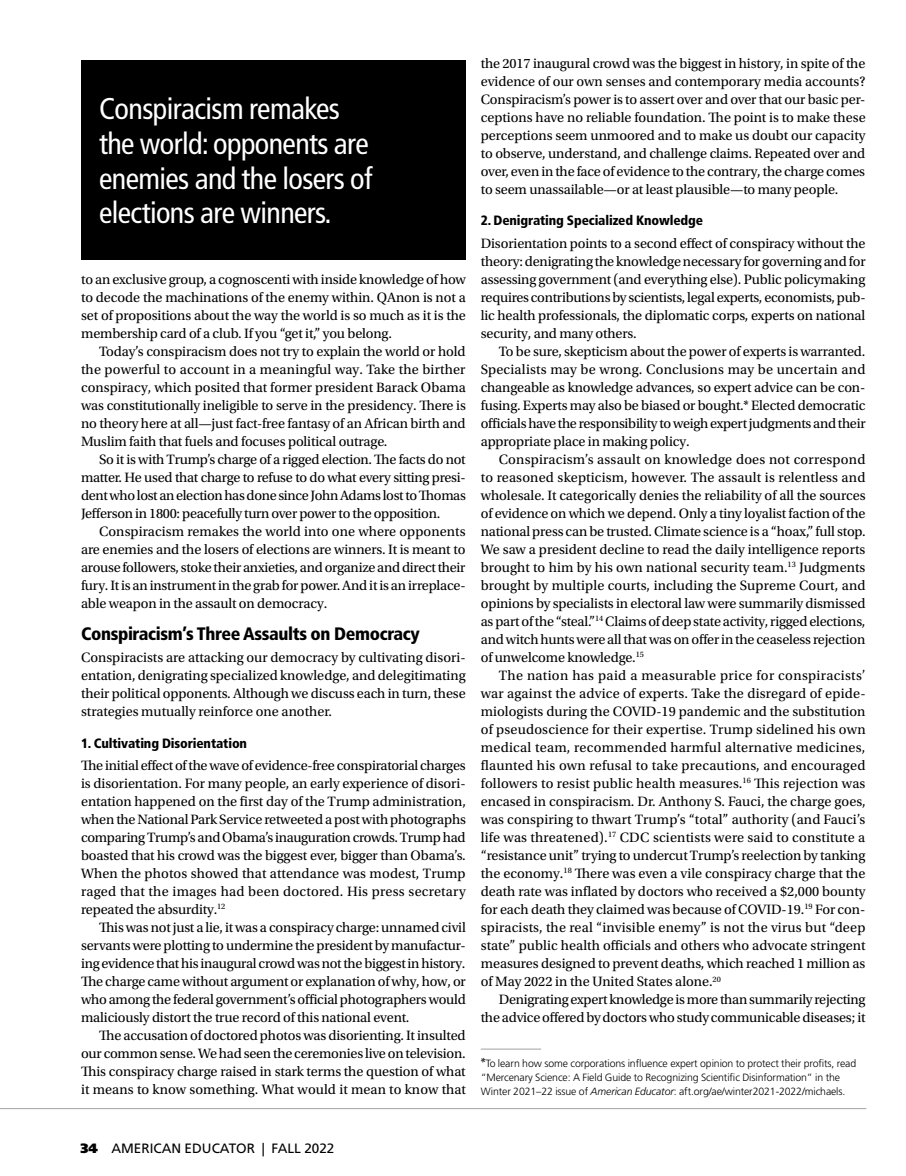
<style>
.page{position:relative;width:906px;height:1176px;background:#fff}
.page>*{position:absolute;margin:0;border:0;box-sizing:border-box;transform-origin:0 0}
.t1{font:condensed 30px/34.5px "Frutiger LT Std";letter-spacing:-.02em;color:#fff}
.t2{font:900 condensed 18px "Frutiger LT Std";letter-spacing:-.02em;color:#000}
.t3{font:14.25px/18px "Utopia Std";letter-spacing:-.01em;color:#000;text-align:justify}
.t4{font:900 condensed 13.5px "Frutiger LT Std";letter-spacing:-.01em;color:#000}
.t5{font:13.5px "Frutiger LT Std";color:#000}
.t6{font:300 10.5px/13.5px "Frutiger LT Std";letter-spacing:-.01em;color:#000}
.s1{font-family:"Utopia Std Capt";font-weight:400;font-size:13.5px}
.s2{font-style:italic}
.s3{font-weight:900}
</style>
<div class="page">
<hr style="left:0;top:1107px;width:865px;height:1px;background:#9fa1a4">
<div style="left:81px;top:60px;width:384px;height:200px;background:#000"></div>
<hr style="left:480px;top:1048px;width:61px;height:1px;background:#9fa1a4">
<h1 class="t1" style="left:99px;top:92px;width:275px">Conspiracism remakes the world: opponents are enemies and the losers of elections are winners.</h1>
<p class="t3" style="left:81px;top:270px;width:386px">to an exclusive group, a cognoscenti with inside knowledge of how to decode the machinations of the enemy within. QAnon is not a set of propositions about the way the world is so much as it is the membership card of a club. If you “get it,” you belong.</p>
<p class="t3" style="left:81px;top:342px;width:386px;text-indent:18px">Today’s conspiracism does not try to explain the world or hold the powerful to account in a meaningful way. Take the birther conspiracy, which posited that former president Barack Obama was constitutionally ineligible to serve in the presidency. There is no theory here at all—just fact-free fantasy of an African birth and Muslim faith that fuels and focuses political outrage.</p>
<p class="t3" style="left:81px;top:450px;width:386px;text-indent:18px">So it is with Trump’s charge of a rigged election. The facts do not matter. He used that charge to refuse to do what every sitting presi&shy;dent who lost an election has done since John Adams lost to Thomas Jefferson in 1800: peacefully turn over power to the opposition.</p>
<p class="t3" style="left:81px;top:522px;width:386px;text-indent:18px">Conspiracism remakes the world into one where opponents are enemies and the losers of elections are winners. It is meant to arouse followers, stoke their anxieties, and organize and direct their fury. It is an instrument in the grab for power. And it is an irreplace&shy;able weapon in the assault on democracy.</p>
<p class="t2" style="left:81px;top:622px;width:340px">Conspiracism’s Three Assaults on Democracy</p>
<p class="t3" style="left:81px;top:648px;width:386px">Conspiracists are attacking our democracy by cultivating disori&shy;entation, denigrating specialized knowledge, and delegitimating their political opponents. Although we discuss each in turn, these strategies mutually reinforce one another.</p>
<p class="t4" style="left:81px;top:734px;width:167px">1. Cultivating Disorientation</p>
<p class="t3" style="left:81px;top:756px;width:386px">The initial effect of the wave of evidence-free conspiratorial charges is disorientation. For many people, an early experience of disori&shy;entation happened on the first day of the Trump administration, when the National Park Service retweeted a post with photographs comparing Trump’s and Obama’s inauguration crowds. Trump had boasted that his crowd was the biggest ever, bigger than Obama’s.<br>When the photos showed that attendance was modest, Trump raged that the images had been doctored. His press secretary repeated the absurdity.<sup>12</sup></p>
<p class="t3" style="left:81px;top:918px;width:386px;text-indent:18px">This was not just a lie, it was a conspiracy charge: unnamed civil servants were plotting to undermine the president by manufactur&shy;ing evidence that his inaugural crowd was not the biggest in history.<br>The charge came without argument or explanation of why, how, or who among the federal government’s official photographers would maliciously distort the true record of this national event.</p>
<p class="t3" style="left:81px;top:1026px;width:386px;text-indent:18px">The accusation of doctored photos was disorienting. It insulted our common sense. We had seen the ceremonies live on television.<br>This conspiracy charge raised in stark terms the question of what it means to know something. What would it mean to know that</p>
<p class="t3" style="left:480px;top:54px;width:386px">the 2017 inaugural crowd was the biggest in history, in spite of the evidence of our own senses and contemporary media accounts?<br>Conspiracism’s power is to assert over and over that our basic per&shy;ceptions have no reliable foundation. The point is to make these perceptions seem unmoored and to make us doubt our capacity to observe, understand, and challenge claims. Repeated over and over, even in the face of evidence to the contrary, the charge comes to seem unassailable—or at least plausible—to many people.</p>
<p class="t4" style="left:480px;top:212px;width:224px">2. Denigrating Specialized Knowledge</p>
<p class="t3" style="left:480px;top:234px;width:386px">Disorientation points to a second effect of conspiracy without the theory: denigrating the knowledge necessary for governing and for assessing government (and everything else). Public policymaking requires contributions by scientists, legal experts, economists, pub&shy;lic health professionals, the diplomatic corps, experts on national security, and many others.</p>
<p class="t3" style="left:480px;top:342px;width:386px;text-indent:18px">To be sure, skepticism about the power of experts is warranted.<br>Specialists may be wrong. Conclusions may be uncertain and changeable as knowledge advances, so expert advice can be con&shy;fusing. Experts may also be biased or bought.* Elected democratic officials have the responsibility to weigh expert judgments and their appropriate place in making policy.</p>
<p class="t3" style="left:480px;top:450px;width:386px;text-indent:18px">Conspiracism’s assault on knowledge does not correspond to reasoned skepticism, however. The assault is relentless and wholesale. It categorically denies the reliability of all the sources of evidence on which we depend. Only a tiny loyalist faction of the national press can be trusted. Climate science is a “hoax,” full stop.<br>We saw a president decline to read the daily intelligence reports brought to him by his own national security team.<sup>13</sup> Judgments brought by multiple courts, including the Supreme Court, and opinions by specialists in electoral law were summarily dismissed as part of the “steal.”<sup>14</sup> Claims of deep state activity, rigged elections, and witch hunts were all that was on offer in the ceaseless rejection of unwelcome knowledge.<sup>15</sup></p>
<p class="t3" style="left:480px;top:666px;width:386px;text-indent:18px">The nation has paid a measurable price for conspiracists’ war against the advice of experts. Take the disregard of epide&shy;miologists during the COVID-19 pandemic and the substitution of pseudoscience for their expertise. Trump sidelined his own medical team, recommended harmful alternative medicines, flaunted his own refusal to take precautions, and encouraged followers to resist public health measures.<sup>16</sup> This rejection was encased in conspiracism. Dr. Anthony S. Fauci, the charge goes, was conspiring to thwart Trump’s “total” authority (and Fauci’s life was threatened).<sup>17</sup> CDC scientists were said to constitute a “resistance unit” trying to undercut Trump’s reelection by tanking the economy.<sup>18</sup> There was even a vile conspiracy charge that the death rate was inflated by doctors who received a $2,000 bounty for each death they claimed was because of COVID-19.<sup>19</sup> For con&shy;spiracists, the real “invisible enemy” is not the virus but “deep state” public health officials and others who advocate stringent measures designed to prevent deaths, which reached 1 million as of May 2022 in the United States alone.<sup>20</sup></p>
<p class="t3" style="left:480px;top:990px;width:386px;text-align:right">Denigrating expert knowledge is more than summarily rejecting the advice offered by doctors who study communicable diseases; it</p>
<p class="t6" style="left:480px;top:1056px;width:377px"><span class="s1">*</span>To learn how some corporations influence expert opinion to protect their profits, read “Mercenary Science: A Field Guide to Recognizing Scientific Disinformation” in the<br>Winter 2021–22 issue of <span class="s2">American Educator</span>: aft.org/ae/winter2021-2022/michaels.</p>
<p class="t5" style="left:80px;top:1139px;width:255px"><span class="s3">34</span> AMERICAN EDUCATOR | FALL 2022</p>
</div>
